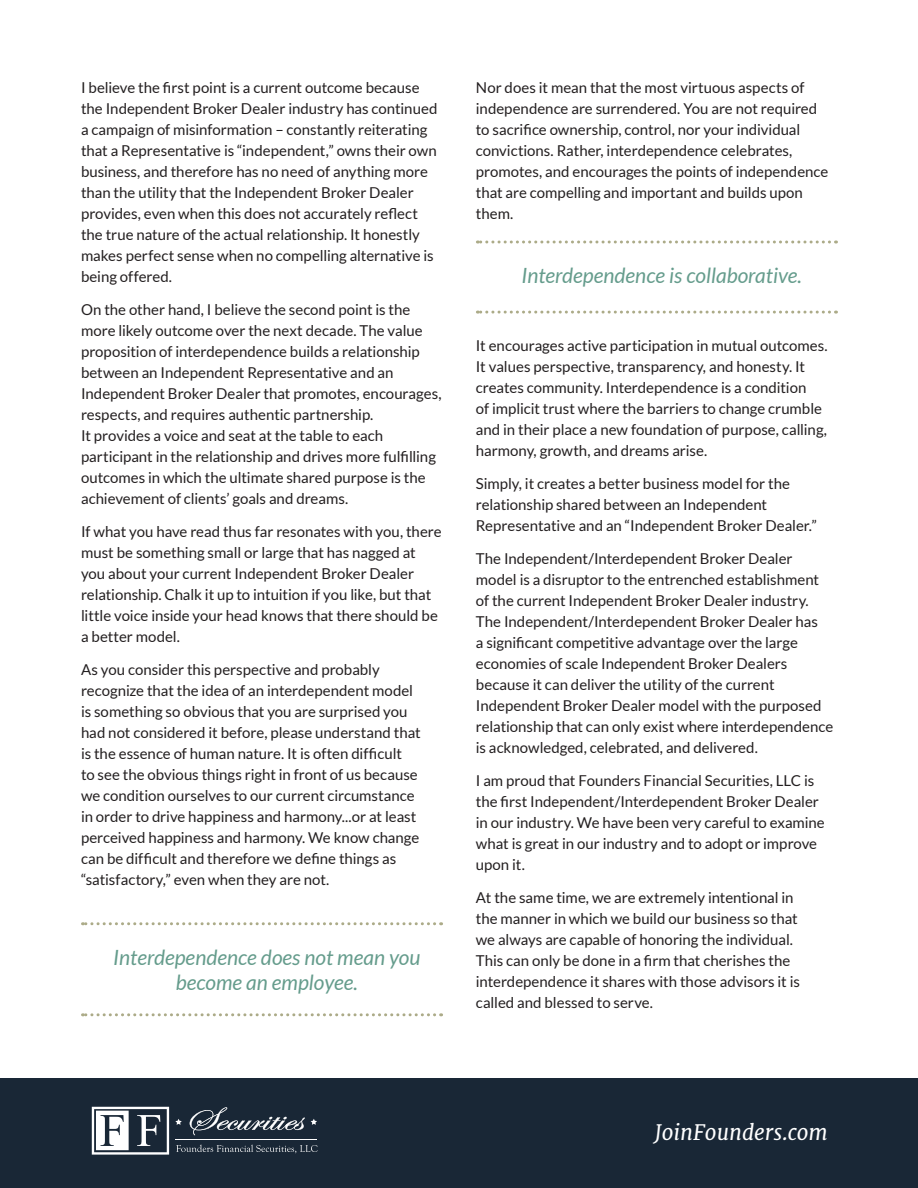
<style>
.page{position:relative;width:918px;height:1188px;background:#fff}
.page>*{position:absolute;margin:0;border:0;box-sizing:border-box;transform-origin:0 0}
.callout{font:italic 21px/25.2px "Lato";color:#659c8c;text-align:center}
.t1{font:italic 21px "Merriweather";color:#fff}
.body_text{font:15px/21px "Lato";color:#231f20}
</style>
<div class="page">
<div style="left:0;top:1078px;width:918px;height:110px;background:#192736"></div>
<svg style="left:190px;top:1107px;width:115px;height:28px"></svg>
<svg style="left:175px;top:1119px;width:7px;height:6px"></svg>
<svg style="left:311px;top:1119px;width:6px;height:6px"></svg>
<hr style="left:175px;top:1139px;width:142px;height:1px;background:#fff">
<svg style="left:176px;top:1145px;width:142px;height:8px"></svg>
<svg style="left:92px;top:1107px;width:77px;height:48px"></svg>
<svg style="left:82px;top:1013px;width:353px;height:3px"></svg>
<svg style="left:82px;top:922px;width:353px;height:3px"></svg>
<svg style="left:477px;top:311px;width:353px;height:3px"></svg>
<svg style="left:477px;top:241px;width:353px;height:3px"></svg>
<p class="body_text" style="left:81px;top:77px;width:358px">I believe the first point is a current outcome because the Independent Broker Dealer industry has continued a campaign of misinformation – constantly reiterating that a Representative is “independent,” owns their own business, and therefore has no need of anything more than the utility that the Independent Broker Dealer provides, even when this does not accurately reflect the true nature of the actual relationship. It honestly makes perfect sense when no compelling alternative is being offered.</p>
<p class="body_text" style="left:81px;top:299px;width:362px">On the other hand, I believe the second point is the more likely outcome over the next decade. The value proposition of interdependence builds a relationship between an Independent Representative and an Independent Broker Dealer that promotes, encourages, respects, and requires authentic partnership.<br>It provides a voice and seat at the table to each participant in the relationship and drives more fulfilling outcomes in which the ultimate shared purpose is the achievement of clients’ goals and dreams.</p>
<p class="body_text" style="left:81px;top:521px;width:362px">If what you have read thus far resonates with you, there must be something small or large that has nagged at you about your current Independent Broker Dealer relationship. Chalk it up to intuition if you like, but that little voice inside your head knows that there should be a better model.</p>
<p class="body_text" style="left:81px;top:659px;width:341px">As you consider this perspective and probably recognize that the idea of an interdependent model is something so obvious that you are surprised you had not considered it before, please understand that is the essence of human nature. It is often difficult<br>to see the obvious things right in front of us because we condition ourselves to our current circumstance in order to drive happiness and harmony...or at least perceived happiness and harmony. We know change can be difficult and therefore we define things as “satisfactory,” even when they are not.</p>
<p class="callout" style="left:113px;top:945px;width:309px">Interdependence does not mean you become an employee.</p>
<p class="body_text" style="left:476px;top:77px;width:354px">Nor does it mean that the most virtuous aspects of independence are surrendered. You are not required to sacrifice ownership, control, nor your individual convictions. Rather, interdependence celebrates, promotes, and encourages the points of independence that are compelling and important and builds upon them.</p>
<p class="callout" style="left:521px;top:263px;width:282px">Interdependence is collaborative.</p>
<p class="body_text" style="left:476px;top:335px;width:353px">It encourages active participation in mutual outcomes.<br>It values perspective, transparency, and honesty. It creates community. Interdependence is a condition<br>of implicit trust where the barriers to change crumble and in their place a new foundation of purpose, calling, harmony, growth, and dreams arise.</p>
<p class="body_text" style="left:476px;top:473px;width:342px">Simply, it creates a better business model for the relationship shared between an Independent<br>Representative and an “Independent Broker Dealer.”</p>
<p class="body_text" style="left:476px;top:548px;width:359px">The Independent/Interdependent Broker Dealer model is a disruptor to the entrenched establishment of the current Independent Broker Dealer industry.<br>The Independent/Interdependent Broker Dealer has<br>a significant competitive advantage over the large economies of scale Independent Broker Dealers because it can deliver the utility of the current Independent Broker Dealer model with the purposed relationship that can only exist where interdependence is acknowledged, celebrated, and delivered.</p>
<p class="body_text" style="left:476px;top:770px;width:350px">I am proud that Founders Financial Securities, LLC is the first Independent/Interdependent Broker Dealer in our industry. We have been very careful to examine what is great in our industry and to adopt or improve upon it.</p>
<p class="body_text" style="left:476px;top:887px;width:326px">At the same time, we are extremely intentional in the manner in which we build our business so that we always are capable of honoring the individual.<br>This can only be done in a firm that cherishes the interdependence it shares with those advisors it is called and blessed to serve.</p>
<h1 class="t1" style="left:654px;top:1119px;width:175px">JoinFounders.com</h1>
</div>
